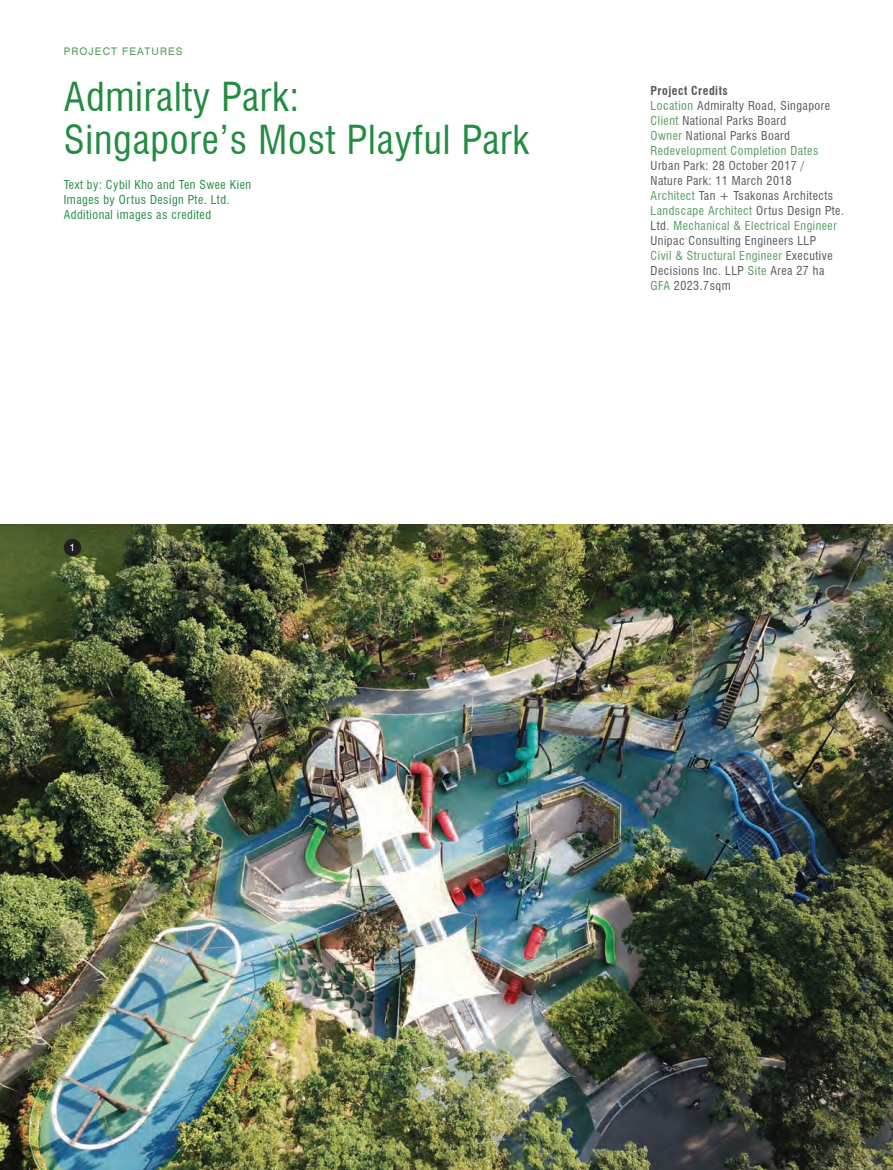
<style>
.page{position:relative;width:893px;height:1170px;background:#fff}
.page>*{position:absolute;margin:0;border:0;box-sizing:border-box;transform-origin:0 0}
.t1{font:condensed 39px/43.5px "Swiss 721 BT";letter-spacing:.02em;color:#228c41}
.t2{font:condensed 12px/15px "Swiss 721 BT";letter-spacing:.04em;color:#57585a}
.t3{font:condensed 12px/15px "Swiss 721 BT";letter-spacing:.04em;color:#228c41}
.t4{font:10.5px "Swiss 721 BT";letter-spacing:.1em;color:#559d5d}
.t5{font:10.5px "Swiss 721 BT";color:#fff}
.s1{font-weight:700}
.s2{color:#559d5d}
</style>
<div class="page">
<img style="left:0;top:524px;width:893px;height:645px">
<div style="left:64px;top:539px;width:17px;height:17px;background:#231f20;border-radius:50%"></div>
<p class="t4" style="left:64px;top:45px;width:120px">PROJECT FEATURES</p>
<h1 class="t1" style="left:64px;top:75px;width:467px">Admiralty Park:<br>Singapore’s Most Playful Park</h1>
<p class="t3" style="left:64px;top:177px;width:189px">Text by: Cybil Kho and Ten Swee Kien<br>Images by Ortus Design Pte. Ltd.<br>Additional images as credited</p>
<p class="t5" style="left:70px;top:541px;width:7px">1</p>
<p class="t2" style="left:651px;top:83px;width:181px"><span class="s1">Project Credits<br></span><span class="s2">Location</span> Admiralty Road, Singapore<br><span class="s2">Client</span> National Parks Board<br><span class="s2">Owner</span> National Parks Board<br><span class="s2">Redevelopment Completion Dates</span></p>
<p class="t2" style="left:651px;top:158px;width:195px">Urban Park: 28 October 2017 /<br>Nature Park: 11 March 2018<br><span class="s2">Architect</span> Tan + Tsakonas Architects<br><span class="s2">Landscape Architect</span> Ortus Design Pte.<br>Ltd. <span class="s2">Mechanical &amp; Electrical Engineer<br></span>Unipac Consulting Engineers LLP<br><span class="s2">Civil &amp; Structural Engineer</span> Executive<br>Decisions Inc. LLP <span class="s2">Site</span> Area 27 ha<br><span class="s2">GFA</span> 2023.7sqm</p>
</div>
